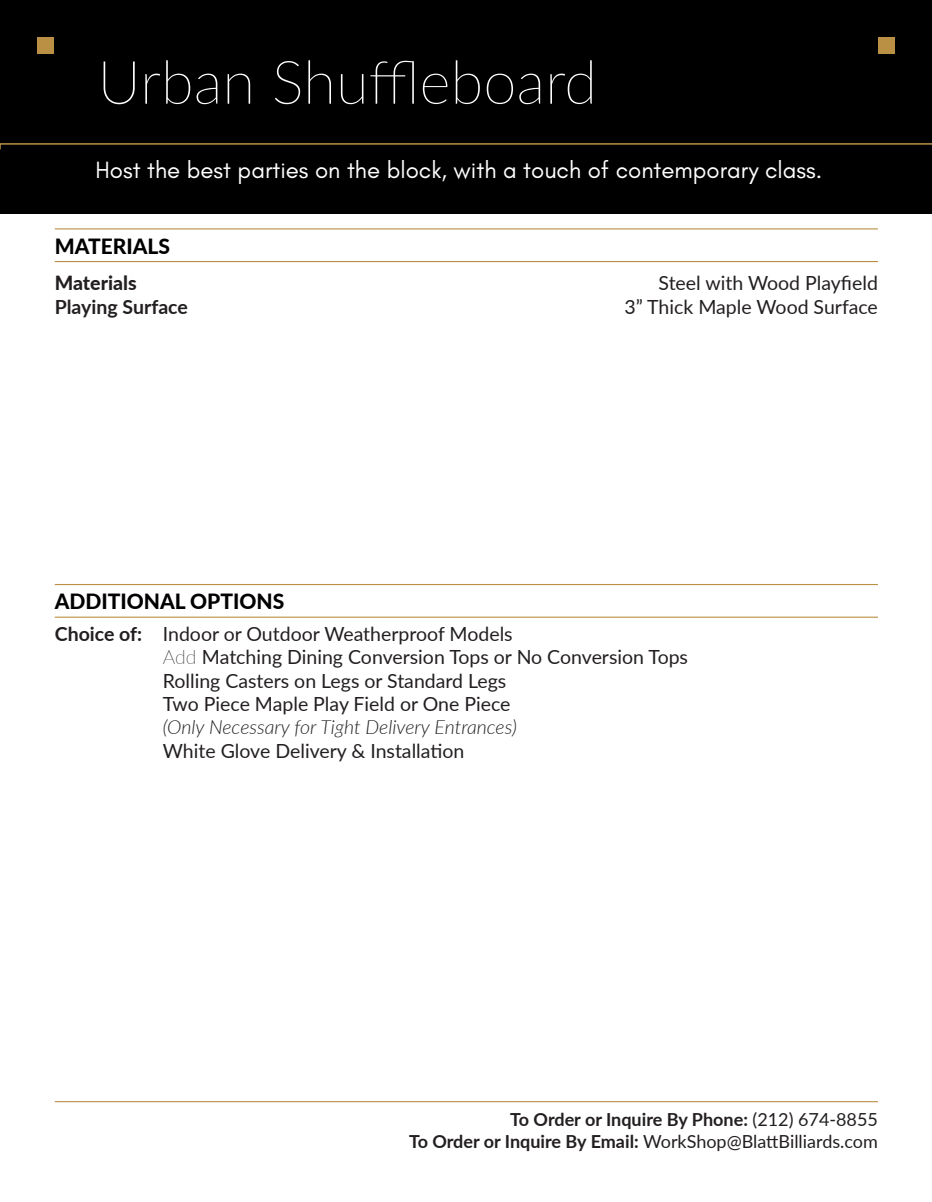
<style>
.page{position:relative;width:932px;height:1202px;background:#fff}
.page>*{position:absolute;margin:0;border:0;box-sizing:border-box;transform-origin:0 0}
.t1{font:100 60px "Lato";color:#fff}
.t2{font:24px "Glacial Indifference";color:#fff}
.t3{font:800 21px "Lato";color:#000}
.t4{font:19.5px "Lato";color:#231f20}
.t5{font:italic 300 19.5px "Lato";color:#231f20}
.t6{font:700 19.5px "Lato";color:#231f20}
.t7{font:800 19.5px "Lato";color:#231f20}
.t8{font:18px "Lato";color:#231f20}
.t9{font:700 18px "Lato";color:#231f20}
.s1{font-weight:700}
.s2{font-weight:100}
.s3{font-weight:400}
</style>
<div class="page">
<div style="left:0;top:0;width:931px;height:214px;background:#000"></div>
<svg style="left:0;top:142px;width:932px;height:9px"></svg>
<div style="left:38px;top:38px;width:16px;height:16px;background:#ba9045"></div>
<div style="left:878px;top:38px;width:16px;height:16px;background:#ba9045"></div>
<hr style="left:55px;top:261px;width:823px;height:1px;background:#ba9045">
<hr style="left:55px;top:616px;width:823px;height:2px;background:#ba9045">
<hr style="left:55px;top:1101px;width:823px;height:1px;background:#ba9045">
<hr style="left:55px;top:228px;width:823px;height:1px;background:#ba9045">
<hr style="left:55px;top:584px;width:823px;height:1px;background:#ba9045">
<p class="t1" style="left:97px;top:41px;width:501px">Urban Shuffleboard</p>
<p class="t2" style="left:95px;top:156px;width:728px">Host the best parties on the block, with a touch of contemporary class.</p>
<p class="t3" style="left:55px;top:230px;width:117px">MATERIALS</p>
<p class="t7" style="left:55px;top:268px;width:83px">Materials</p>
<p class="t4" style="left:658px;top:269px;width:221px">Steel with Wood Playfield</p>
<p class="t6" style="left:55px;top:292px;width:135px">Playing Surface</p>
<p class="t4" style="left:624px;top:292px;width:255px">3” Thick Maple Wood Surface</p>
<p class="t3" style="left:55px;top:586px;width:231px">ADDITIONAL OPTIONS</p>
<p class="t4" style="left:55px;top:619px;width:459px"><span class="s1">Choice of:</span> Indoor or Outdoor Weatherproof Models</p>
<p class="t4" style="left:163px;top:643px;width:526px"><span class="s2">Add</span> Matching Dining Conversion Tops or No Conversion Tops</p>
<p class="t4" style="left:163px;top:666px;width:345px">Rolling Casters on Legs or Standard Legs</p>
<p class="t4" style="left:163px;top:690px;width:349px">Two Piece Maple Play Field or One Piece</p>
<p class="t5" style="left:163px;top:714px;width:355px">(Only Necessary for Tight Delivery Entrances)</p>
<p class="t4" style="left:163px;top:736px;width:303px">White Glove Delivery &amp; Installation</p>
<p class="t9" style="left:510px;top:1106px;width:369px">To Order or Inquire By Phone: <span class="s3">(212) 674-8855</span></p>
<p class="t8" style="left:409px;top:1128px;width:470px"><span class="s1">To Order or Inquire By Email:</span> WorkShop@BlattBilliards.com</p>
</div>
